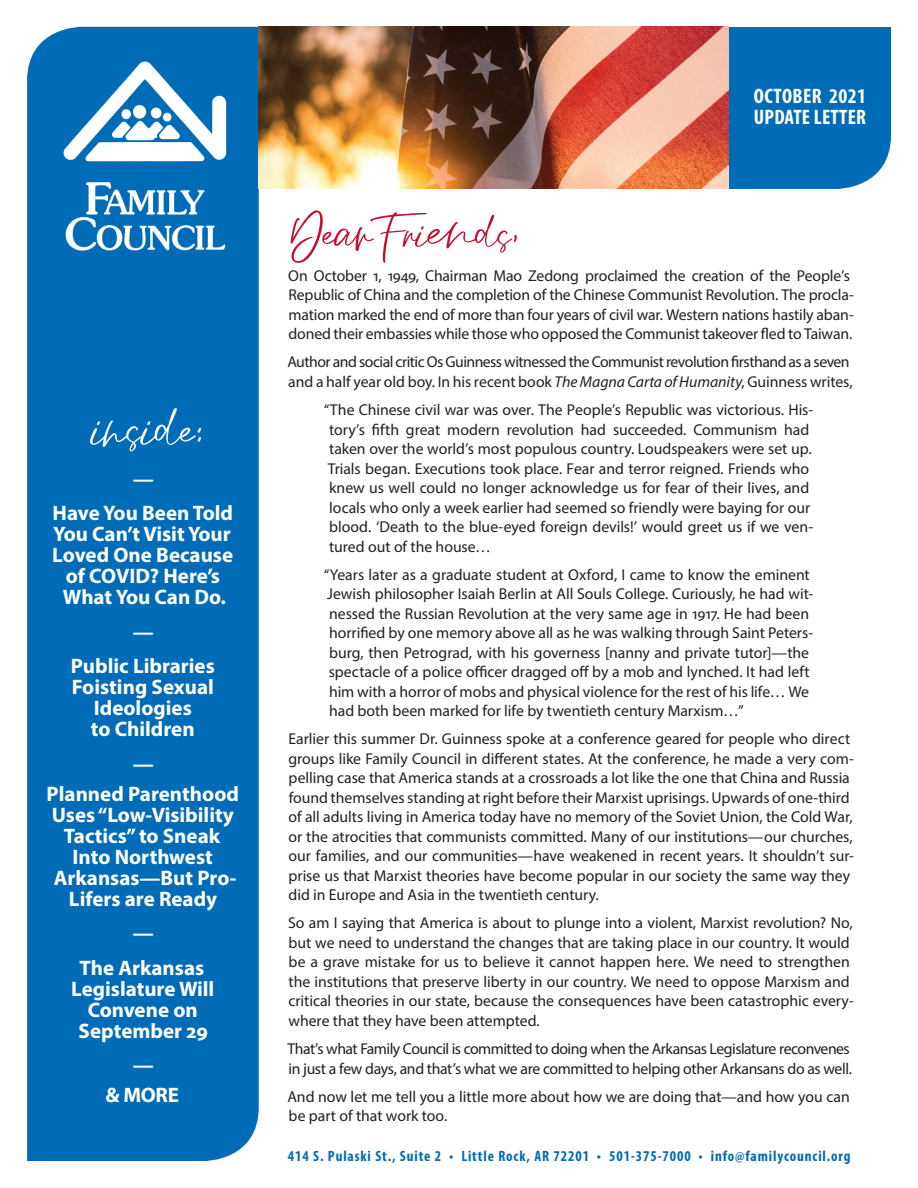
<style>
.page{position:relative;width:918px;height:1188px;background:#fff}
.page>*{position:absolute;margin:0;border:0;box-sizing:border-box;transform-origin:0 0}
.t1{font:60px "Strings";color:#fff}
.t2{font:52.5px "Strings";color:#c3102f}
.t3{font:700 21px/21px "Myriad Pro";color:#fff;text-align:center}
.t4{font:700 condensed 21px/21px "Myriad Pro";letter-spacing:.01em;color:#fff}
.t5{font:15.75px/19.5px "Myriad Pro";letter-spacing:-.005em;color:#231f20}
.t6{font:15.75px/19.5px "Myriad Pro";letter-spacing:-.03em;color:#231f20}
.t7{font:700 condensed 15px "Myriad Pro";letter-spacing:.06em;color:#006bb6}
.s1{font-style:italic}
</style>
<div class="page">
<div style="left:27px;top:27px;width:232px;height:1134px;background:#006bb6"></div>
<div style="left:729px;top:27px;width:162px;height:162px;background:#006bb6"></div>
<img style="left:43px;top:48px;width:200px;height:214px">
<img style="left:259px;top:27px;width:470px;height:162px">
<h1 class="t1" style="left:92px;top:394px;width:115px">inside:</h1>
<h3 class="t3" style="left:53px;top:461px;width:182px;line-height:34.5px">—<br>Have You Been Told</h3>
<h3 class="t3" style="left:52px;top:523px;width:182px">You Can’t Visit Your<br>Loved One Because of COVID? Here’s<br>What You Can Do.</h3>
<h3 class="t3" style="left:71px;top:614px;width:145px;line-height:34.5px">—<br>Public Libraries</h3>
<h3 class="t3" style="left:72px;top:676px;width:144px">Foisting Sexual<br>Ideologies<br>to Children</h3>
<h3 class="t3" style="left:47px;top:748px;width:194px;line-height:29.7px">—<br>Planned Parenthood</h3>
<h3 class="t3" style="left:52px;top:803px;width:186px">Uses “Low-Visibility<br>Tactics” to Sneak<br>Into Northwest<br>Arkansas—But Pro-<br>Lifers are Ready</h3>
<h3 class="t3" style="left:80px;top:915px;width:126px;line-height:34.5px">—<br>The Arkansas</h3>
<h3 class="t3" style="left:71px;top:977px;width:145px">Legislature Will<br>Convene on<br>September 29</h3>
<h3 class="t3" style="left:106px;top:1049px;width:75px;line-height:29.7px">—<br>&amp; MORE</h3>
<h3 class="t4" style="left:754px;top:85px;width:114px">OCTOBER 2021<br>UPDATE LETTER</h3>
<h2 class="t2" style="left:291px;top:203px;width:230px">Dear Friends,</h2>
<p class="t5" style="left:288px;top:265px;width:567px">On October 1, 1949, Chairman Mao Zedong proclaimed the creation of the People’s Republic of China and the completion of the Chinese Communist Revolution. The procla&shy;mation marked the end of more than four years of civil war. Western nations hastily aban&shy;doned their embassies while those who opposed the Communist takeover fled to Taiwan.</p>
<p class="t6" style="left:287px;top:352px;width:567px">Author and social critic Os Guinness witnessed the Communist revolution firsthand as a seven and a half year old boy. In his recent book <span class="s1">The Magna Carta of Humanity</span>, Guinness writes,</p>
<p class="t5" style="left:324px;top:400px;width:491px">“The Chinese civil war was over. The People’s Republic was victorious. His&shy;tory’s fifth great modern revolution had succeeded. Communism had taken over the world’s most populous country. Loudspeakers were set up.<br>Trials began. Executions took place. Fear and terror reigned. Friends who knew us well could no longer acknowledge us for fear of their lives, and locals who only a week earlier had seemed so friendly were baying for our blood. ‘Death to the blue-eyed foreign devils!’ would greet us if we ven&shy;tured out of the house…</p>
<p class="t5" style="left:324px;top:564px;width:491px">“Years later as a graduate student at Oxford, I came to know the eminent Jewish philosopher Isaiah Berlin at All Souls College. Curiously, he had wit&shy;nessed the Russian Revolution at the very same age in 1917. He had been horrified by one memory above all as he was walking through Saint Peters&shy;burg, then Petrograd, with his governess [nanny and private tutor]—the spectacle of a police officer dragged off by a mob and lynched. It had left him with a horror of mobs and physical violence for the rest of his life… We had both been marked for life by twentieth century Marxism…”</p>
<p class="t5" style="left:289px;top:729px;width:567px">Earlier this summer Dr. Guinness spoke at a conference geared for people who direct groups like Family Council in different states. At the conference, he made a very com&shy;pelling case that America stands at a crossroads a lot like the one that China and Russia found themselves standing at right before their Marxist uprisings. Upwards of one-third of all adults living in America today have no memory of the Soviet Union, the Cold War, or the atrocities that communists committed. Many of our institutions—our churches, our families, and our communities—have weakened in recent years. It shouldn’t sur&shy;prise us that Marxist theories have become popular in our society the same way they did in Europe and Asia in the twentieth century.</p>
<p class="t5" style="left:288px;top:913px;width:567px">So am I saying that America is about to plunge into a violent, Marxist revolution? No, but we need to understand the changes that are taking place in our country. It would be a grave mistake for us to believe it cannot happen here. We need to strengthen the institutions that preserve liberty in our country. We need to oppose Marxism and critical theories in our state, because the consequences have been catastrophic every&shy;where that they have been attempted.</p>
<p class="t6" style="left:287px;top:1039px;width:566px">That’s what Family Council is committed to doing when the Arkansas Legislature reconvenes in just a few days, and that’s what we are committed to helping other Arkansans do as well.</p>
<p class="t5" style="left:287px;top:1086px;width:564px">And now let me tell you a little more about how we are doing that—and how you can be part of that work too.</p>
<p class="t7" style="left:288px;top:1146px;width:564px">414 S. Pulaski St., Suite 2 • Little Rock, AR 72201 • 501-375-7000 • info@familycouncil.org</p>
</div>
